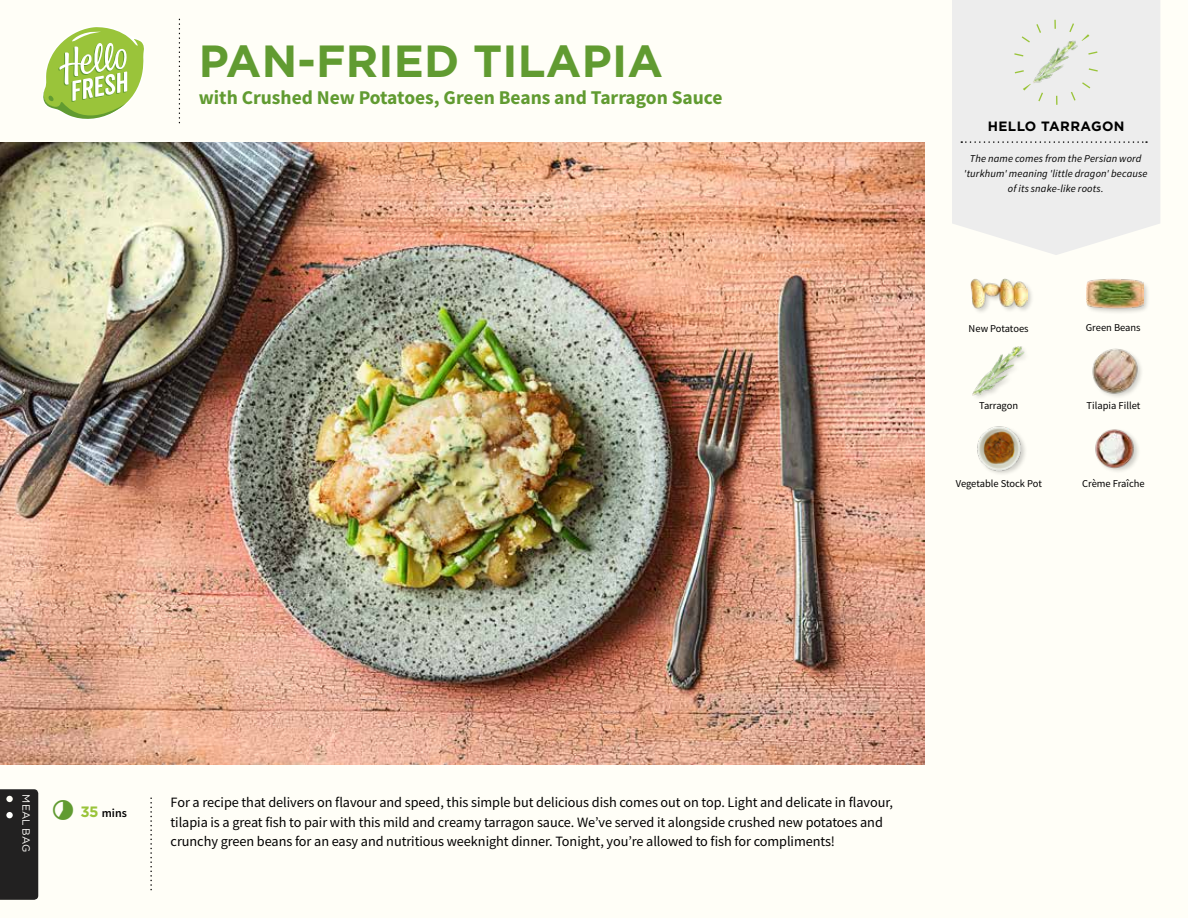
<style>
.page{position:relative;width:1188px;height:918px;background:#fffef7}
.page>*{position:absolute;margin:0;border:0;box-sizing:border-box;transform-origin:0 0}
.t1{font:700 45px "Gotham";letter-spacing:.005em;color:#619b31}
.t2{font:700 19.5px "Source Sans Pro";color:#619b31}
.t3{font:14.25px/19.5px "Source Sans Pro";letter-spacing:-.005em;color:#000}
.t4{font:700 13.5px "Gotham";letter-spacing:.03em;color:#000}
.t5{font:600 12px "Source Sans Pro";color:#000}
.t6{font:italic 10.5px/14.7px "Source Sans Pro";letter-spacing:.01em;color:#000;text-align:center}
.t7{font:10.5px "Source Sans Pro";color:#000}
.t8{font:10.5px "Gotham";letter-spacing:-.005em;color:#fffefb}
.s1{font-family:"Gotham";font-weight:700;font-size:15px;color:#9ac43a}
</style>
<div class="page">
<div style="left:0;top:789px;width:38px;height:111px;background:#222121"></div>
<div style="left:6px;top:796px;width:7px;height:6px;background:#fffef7;border-radius:50%"></div>
<div style="left:6px;top:812px;width:7px;height:6px;background:#fffffe;border-radius:50%"></div>
<div style="left:952px;top:0;width:208px;height:255px;background:#ededed"></div>
<svg style="left:961px;top:141px;width:186px;height:2px"></svg>
<img style="left:1032px;top:38px;width:49px;height:49px">
<div style="left:1014px;top:20px;width:85px;height:85px;border:9px dashed #9ac43a;border-radius:50%"></div>
<img style="left:1095px;top:429px;width:43px;height:42px">
<img style="left:977px;top:426px;width:48px;height:48px">
<div style="left:1085px;top:278px;width:65px;height:37px;background:#000;opacity:.2"></div>
<img style="left:1086px;top:278px;width:57px;height:37px">
<div style="left:969px;top:278px;width:65px;height:37px;background:#000;opacity:.2"></div>
<img style="left:970px;top:278px;width:57px;height:37px">
<img style="left:1092px;top:348px;width:49px;height:49px">
<img style="left:972px;top:346px;width:53px;height:52px">
<img style="left:0;top:142px;width:925px;height:623px">
<svg style="left:43px;top:27px;width:101px;height:92px"></svg>
<h1 class="t1" style="left:199px;top:32px;width:466px">PAN-FRIED TILAPIA</h1>
<h2 class="t2" style="left:199px;top:84px;width:525px">with Crushed New Potatoes, Green Beans and Tarragon Sauce</h2>
<p class="t4" style="left:988px;top:117px;width:138px">HELLO TARRAGON</p>
<p class="t6" style="left:964px;top:151px;width:185px">The name comes from the Persian word 'turkhum' meaning 'little dragon' because of its snake-like roots.</p>
<p class="t7" style="left:969px;top:322px;width:62px">New Potatoes</p>
<p class="t7" style="left:1086px;top:321px;width:56px">Green Beans</p>
<p class="t7" style="left:979px;top:399px;width:41px">Tarragon</p>
<p class="t7" style="left:1087px;top:399px;width:55px">Tilapia Fillet</p>
<p class="t7" style="left:956px;top:477px;width:88px">Vegetable Stock Pot</p>
<p class="t7" style="left:1082px;top:477px;width:64px">Crème Fraîche</p>
<p class="t8" style="left:32px;top:794px;width:59px;rotate:90deg">MEAL BAG</p>
<p class="t5" style="left:80px;top:805px;width:48px"><span class="s1">35</span> mins</p>
<p class="t3" style="left:171px;top:793px;width:724px">For a recipe that delivers on flavour and speed, this simple but delicious dish comes out on top. Light and delicate in flavour, tilapia is a great fish to pair with this mild and creamy tarragon sauce. We’ve served it alongside crushed new potatoes and crunchy green beans for an easy and nutritious weeknight dinner. Tonight, you’re allowed to fish for compliments!</p>
</div>
